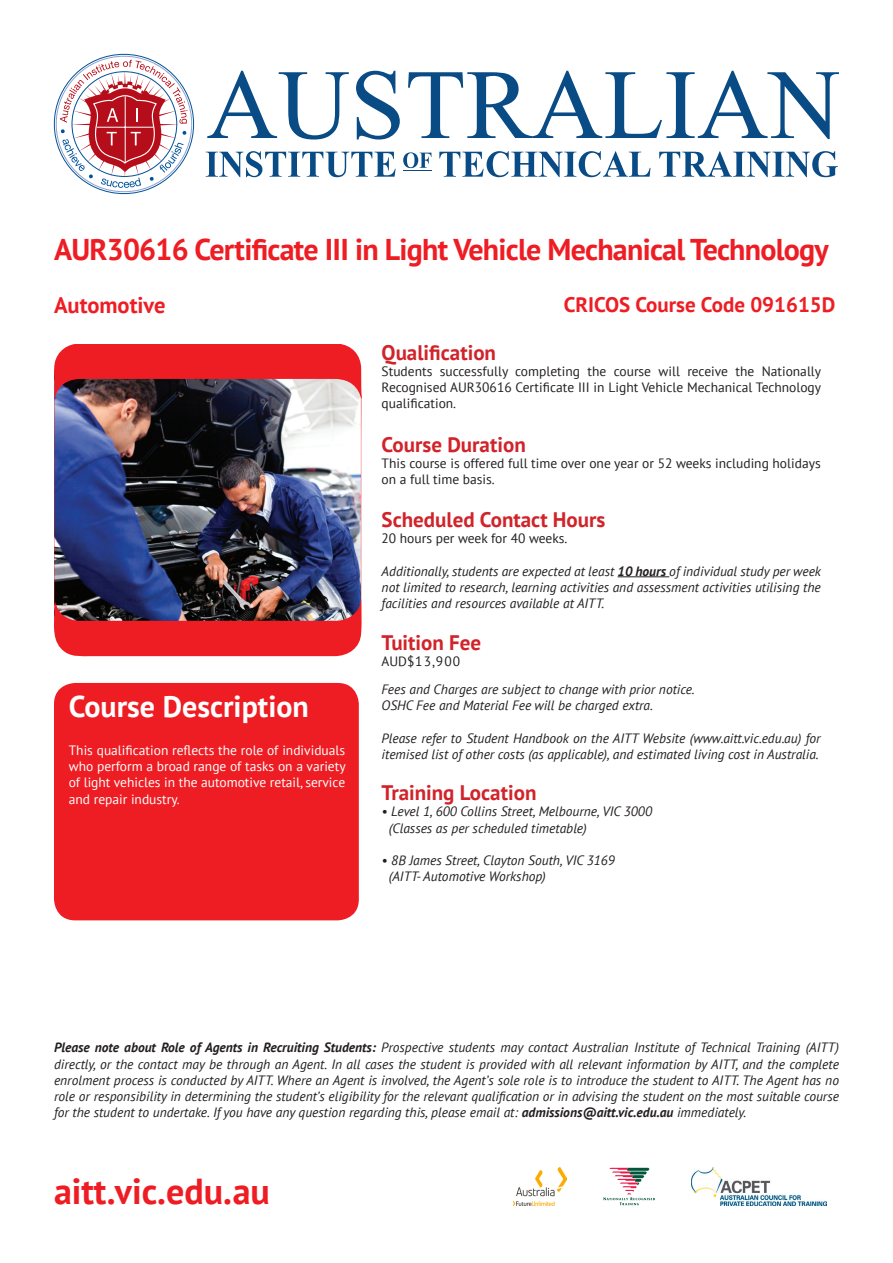
<style>
.page{position:relative;width:893px;height:1263px;background:#fff}
.page>*{position:absolute;margin:0;border:0;box-sizing:border-box;transform-origin:0 0}
.t1{font:700 36px "PT Sans";color:#ee1d23}
.t2{font:700 30px "PT Sans";letter-spacing:-.025em;color:#ee1d23}
.t3{font:700 30px "PT Sans";color:#fff}
.t4{font:700 22.5px "PT Sans";color:#ee1d23}
.t5{font:700 21px "PT Sans";color:#d1232a}
.t6{font:700 21px "PT Sans";color:#ee1d23}
.t7{font:italic 13.5px/16.2px "PT Sans";color:#231f20;text-align:justify}
.t8{font:13.5px/16.2px "PT Sans";color:#231f20;text-align:justify}
.t9{font:13.5px/16.2px "PT Sans";color:#fff;text-align:justify}
.s1{font-weight:700}
</style>
<div class="page">
<hr style="left:618px;top:576px;width:51px;height:1px;background:#231f20">
<div style="left:54px;top:683px;width:305px;height:237px;background:#ee1d23;border-radius:21px"></div>
<svg style="left:54px;top:54px;width:140px;height:140px"></svg>
<svg style="left:60px;top:60px;width:128px;height:135px"></svg>
<svg style="left:207px;top:71px;width:142px;height:69px"></svg>
<svg style="left:356px;top:71px;width:44px;height:69px"></svg>
<svg style="left:408px;top:71px;width:431px;height:68px"></svg>
<svg style="left:206px;top:151px;width:190px;height:26px"></svg>
<svg style="left:439px;top:151px;width:211px;height:26px"></svg>
<svg style="left:659px;top:151px;width:179px;height:26px"></svg>
<svg style="left:403px;top:152px;width:29px;height:19px"></svg>
<svg style="left:603px;top:1168px;width:52px;height:37px"></svg>
<img style="left:691px;top:1168px;width:136px;height:37px">
<img style="left:513px;top:1167px;width:54px;height:38px">
<img style="left:54px;top:344px;width:308px;height:312px">
<p class="t2" style="left:54px;top:229px;width:776px">AUR30616 Certificate III in Light Vehicle Mechanical Technology</p>
<p class="t6" style="left:564px;top:291px;width:273px">CRICOS Course Code 091615D</p>
<p class="t4" style="left:54px;top:290px;width:113px">Automotive</p>
<p class="t3" style="left:69px;top:687px;width:242px">Course Description</p>
<p class="t9" style="left:69px;top:742px;width:278px">This qualification reflects the role of individuals who perform a broad range of tasks on a variety of light vehicles in the automotive retail, service and repair industry.</p>
<p class="t5" style="left:382px;top:338px;width:116px">Qualification</p>
<p class="t8" style="left:382px;top:363px;width:441px">Students successfully completing the course will receive the Nationally Recognised AUR30616 Certificate III in Light Vehicle Mechanical Technology qualification.</p>
<p class="t5" style="left:382px;top:430px;width:146px">Course Duration</p>
<p class="t8" style="left:382px;top:455px;width:441px">This course is offered full time over one year or 52 weeks including holidays on a full time basis.</p>
<p class="t5" style="left:382px;top:506px;width:225px">Scheduled Contact Hours</p>
<p class="t8" style="left:382px;top:530px;width:187px">20 hours per week for 40 weeks.</p>
<p class="t7" style="left:382px;top:563px;width:441px">Additionally, students are expected at least <span class="s1">10 hours</span> of individual study per week not limited to research, learning activities and assessment activities utilising the facilities and resources available at AITT.</p>
<p class="t5" style="left:382px;top:628px;width:101px">Tuition Fee</p>
<p class="t8" style="left:382px;top:653px;width:80px">AUD$13,900</p>
<p class="t7" style="left:382px;top:681px;width:315px">Fees and Charges are subject to change with prior notice.</p>
<p class="t7" style="left:382px;top:697px;width:273px">OSHC Fee and Material Fee will be charged extra.</p>
<p class="t7" style="left:382px;top:729px;width:441px">Please refer to Student Handbook on the AITT Website (www.aitt.vic.edu.au) for itemised list of other costs (as applicable), and estimated living cost in Australia.</p>
<p class="t5" style="left:382px;top:779px;width:156px">Training Location</p>
<p class="t7" style="left:382px;top:803px;width:272px">• Level 1, 600 Collins Street, Melbourne, VIC 3000</p>
<p class="t7" style="left:389px;top:819px;width:199px">(Classes as per scheduled timetable)</p>
<p class="t7" style="left:382px;top:852px;width:235px">• 8B James Street, Clayton South, VIC 3169</p>
<p class="t7" style="left:389px;top:868px;width:158px">(AITT- Automotive Workshop)</p>
<p class="t7" style="left:54px;top:1039px;width:786px"><span class="s1">Please note about Role of Agents in Recruiting Students:</span> Prospective students may contact Australian Institute of Technical Training (AITT) directly, or the contact may be through an Agent. In all cases the student is provided with all relevant information by AITT, and the complete enrolment process is conducted by AITT. Where an Agent is involved, the Agent’s sole role is to introduce the student to AITT. The Agent has no role or responsibility in determining the student’s eligibility for the relevant qualification or in advising the student on the most suitable course for the student to undertake. If you have any question regarding this, please email at: <span class="s1">admissions@aitt.vic.edu.au</span> immediately.</p>
<p class="t1" style="left:54px;top:1167px;width:217px">aitt.vic.edu.au</p>
</div>
